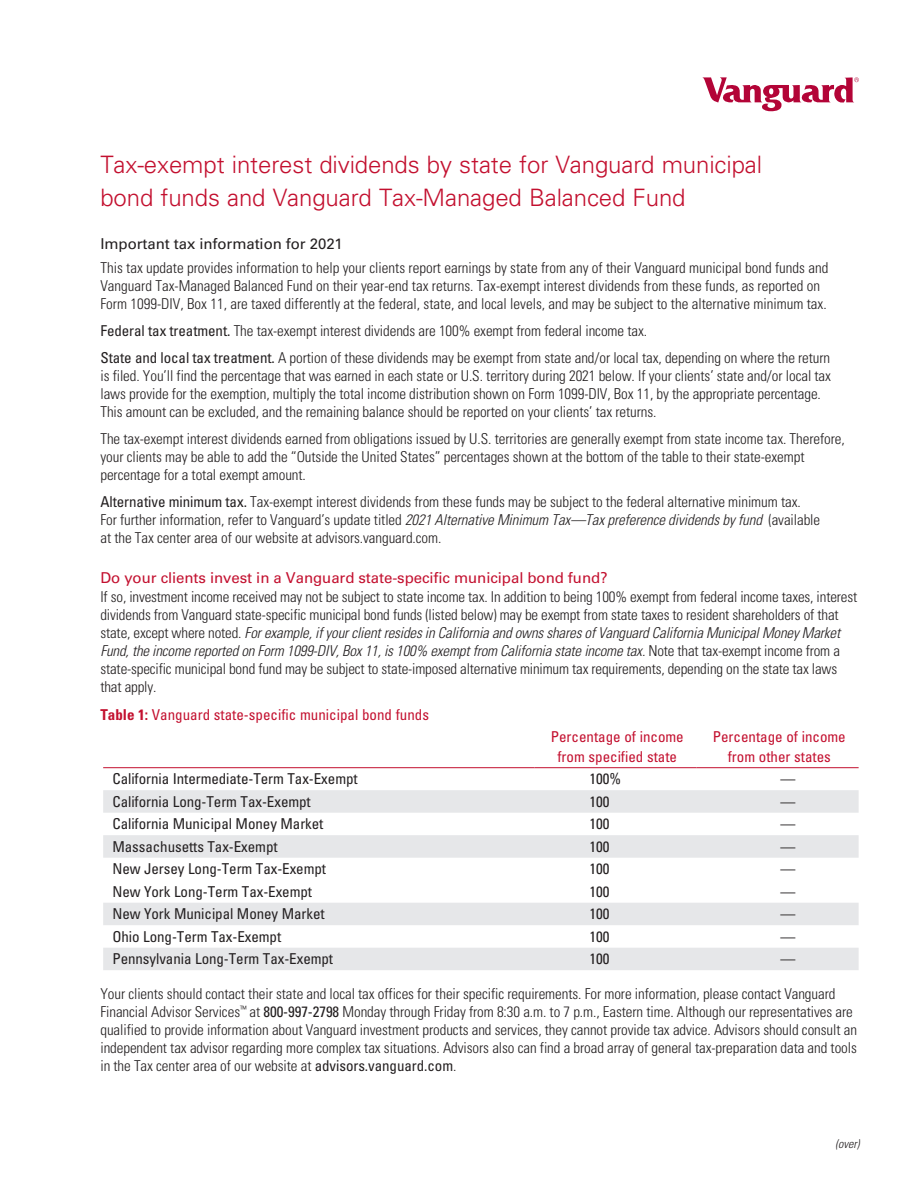
<style>
.page{position:relative;width:918px;height:1188px;background:#fff}
.page>*{position:absolute;margin:0;border:0;box-sizing:border-box;transform-origin:0 0}
.Form_title{font:300 24px/33px "Univers LT Std";letter-spacing:-.005em;color:#c3102f}
.Body{font:300 condensed 15px/18px "Univers LT Std";letter-spacing:-.005em;color:#231f20}
.chart_no_rule{font:condensed 15px "Univers LT Std";letter-spacing:-.005em;color:#231f20}
.chart_ruled{font:condensed 15px/19.5px "Univers LT Std";color:#c3102f;text-align:center}
.chart_ruled-2{font:condensed 15px "Univers LT Std";letter-spacing:-.005em;color:#231f20}
.Body-2{font:15px "Univers LT Std";letter-spacing:-.005em;color:#c3102f}
.Body-3{font:15px "Univers LT Std";letter-spacing:-.005em;color:#231f20}
.Note{font:italic 300 condensed 12px "Univers LT Std";color:#231f20}
.s1{font-weight:400}
.s2{font-style:italic}
.s3{font-weight:700}
</style>
<div class="page">
<svg style="left:703px;top:77px;width:156px;height:34px"></svg>
<svg style="left:103px;top:790px;width:756px;height:180px"></svg>
<hr style="left:103px;top:767px;width:432px;height:1px;background:#c3102f">
<hr style="left:535px;top:767px;width:162px;height:1px;background:#c3102f">
<hr style="left:697px;top:767px;width:162px;height:1px;background:#c3102f">
<p class="Form_title" style="left:100px;top:148px;width:663px">Tax-exempt interest dividends by state for Vanguard municipal bond funds and Vanguard Tax-Managed Balanced Fund</p>
<p class="Body-3" style="left:100px;top:235px;width:244px">Important tax information for 2021</p>
<p class="Body" style="left:100px;top:259px;width:729px">This tax update provides information to help your clients report earnings by state from any of their Vanguard municipal bond funds and<br>Vanguard Tax-Managed Balanced Fund on their year-end tax returns. Tax-exempt interest dividends from these funds, as reported on<br>Form 1099-DIV, Box 11, are taxed differently at the federal, state, and local levels, and may be subject to the alternative minimum tax.</p>
<p class="Body" style="left:100px;top:322px;width:548px"><span class="s1">Federal tax treatment.</span> The tax-exempt interest dividends are 100% exempt from federal income tax.</p>
<p class="Body" style="left:100px;top:349px;width:732px"><span class="s1">State and local tax treatment.</span> A portion of these dividends may be exempt from state and/or local tax, depending on where the return is filed. You’ll find the percentage that was earned in each state or U.S. territory during 2021 below. If your clients’ state and/or local tax laws provide for the exemption, multiply the total income distribution shown on Form 1099-DIV, Box 11, by the appropriate percentage.<br>This amount can be excluded, and the remaining balance should be reported on your clients’ tax returns.</p>
<p class="Body" style="left:100px;top:430px;width:746px">The tax-exempt interest dividends earned from obligations issued by U.S. territories are generally exempt from state income tax. Therefore, your clients may be able to add the “Outside the United States” percentages shown at the bottom of the table to their state-exempt percentage for a total exempt amount.</p>
<p class="Body" style="left:100px;top:493px;width:721px"><span class="s1">Alternative minimum tax.</span> Tax-exempt interest dividends from these funds may be subject to the federal alternative minimum tax.<br>For further information, refer to Vanguard’s update titled <span class="s2">2021 Alternative Minimum Tax—Tax preference dividends by fund</span> (available at the Tax center area of our website at advisors.vanguard.com.</p>
<p class="Body-2" style="left:100px;top:569px;width:509px">Do your clients invest in a Vanguard state-specific municipal bond fund?</p>
<p class="Body" style="left:100px;top:588px;width:758px">If so, investment income received may not be subject to state income tax. In addition to being 100% exempt from federal income taxes, interest dividends from Vanguard state-specific municipal bond funds (listed below) may be exempt from state taxes to resident shareholders of that state, except where noted. <span class="s2">For example, if your client resides in California and owns shares of Vanguard California Municipal Money Market Fund, the income reported on Form 1099-DIV, Box 11, is 100% exempt from California state income tax.</span> Note that tax-exempt income from a state-specific municipal bond fund may be subject to state-imposed alternative minimum tax requirements, depending on the state tax laws that apply.</p>
<p class="chart_ruled" style="left:100px;top:705px;width:330px"><span class="s3">Table 1:</span> Vanguard state-specific municipal bond funds</p>
<p class="chart_ruled" style="left:551px;top:727px;width:135px">Percentage of income from specified state</p>
<p class="chart_ruled" style="left:713px;top:727px;width:135px">Percentage of income from other states</p>
<p class="chart_ruled-2" style="left:112px;top:770px;width:247px">California Intermediate-Term Tax-Exempt</p>
<p class="chart_ruled-2" style="left:590px;top:770px;width:33px">100%</p>
<p class="chart_ruled-2" style="left:781px;top:770px;width:16px">—</p>
<p class="chart_no_rule" style="left:112px;top:792px;width:200px">California Long-Term Tax-Exempt</p>
<p class="chart_ruled-2" style="left:590px;top:792px;width:21px">100</p>
<p class="chart_ruled-2" style="left:781px;top:792px;width:16px">—</p>
<p class="chart_no_rule" style="left:112px;top:815px;width:213px">California Municipal Money Market</p>
<p class="chart_ruled-2" style="left:590px;top:815px;width:21px">100</p>
<p class="chart_ruled-2" style="left:781px;top:815px;width:16px">—</p>
<p class="chart_ruled-2" style="left:112px;top:837px;width:167px">Massachusetts Tax-Exempt</p>
<p class="chart_ruled-2" style="left:590px;top:837px;width:21px">100</p>
<p class="chart_ruled-2" style="left:781px;top:837px;width:16px">—</p>
<p class="chart_no_rule" style="left:112px;top:860px;width:215px">New Jersey Long-Term Tax-Exempt</p>
<p class="chart_ruled-2" style="left:590px;top:860px;width:21px">100</p>
<p class="chart_ruled-2" style="left:781px;top:860px;width:16px">—</p>
<p class="chart_no_rule" style="left:112px;top:882px;width:201px">New York Long-Term Tax-Exempt</p>
<p class="chart_ruled-2" style="left:590px;top:882px;width:21px">100</p>
<p class="chart_ruled-2" style="left:781px;top:882px;width:16px">—</p>
<p class="chart_no_rule" style="left:112px;top:905px;width:214px">New York Municipal Money Market</p>
<p class="chart_ruled-2" style="left:590px;top:905px;width:21px">100</p>
<p class="chart_ruled-2" style="left:781px;top:905px;width:16px">—</p>
<p class="chart_no_rule" style="left:112px;top:927px;width:170px">Ohio Long-Term Tax-Exempt</p>
<p class="chart_ruled-2" style="left:590px;top:927px;width:21px">100</p>
<p class="chart_ruled-2" style="left:781px;top:927px;width:16px">—</p>
<p class="chart_no_rule" style="left:112px;top:950px;width:222px">Pennsylvania Long-Term Tax-Exempt</p>
<p class="chart_ruled-2" style="left:590px;top:950px;width:21px">100</p>
<p class="chart_ruled-2" style="left:781px;top:950px;width:16px">—</p>
<p class="Body" style="left:100px;top:985px;width:758px">Your clients should contact their state and local tax offices for their specific requirements. For more information, please contact Vanguard Financial Advisor Services<sup>™</sup> at <span class="s1">800-997-2798</span> Monday through Friday from 8:30 a.m. to 7 p.m., Eastern time. Although our representatives are qualified to provide information about Vanguard investment products and services, they cannot provide tax advice. Advisors should consult an independent tax advisor regarding more complex tax situations. Advisors also can find a broad array of general tax-preparation data and tools in the Tax center area of our website at <span class="s1">advisors.vanguard.com</span>.</p>
<p class="Note" style="left:836px;top:1137px;width:25px">(over)</p>
</div>
